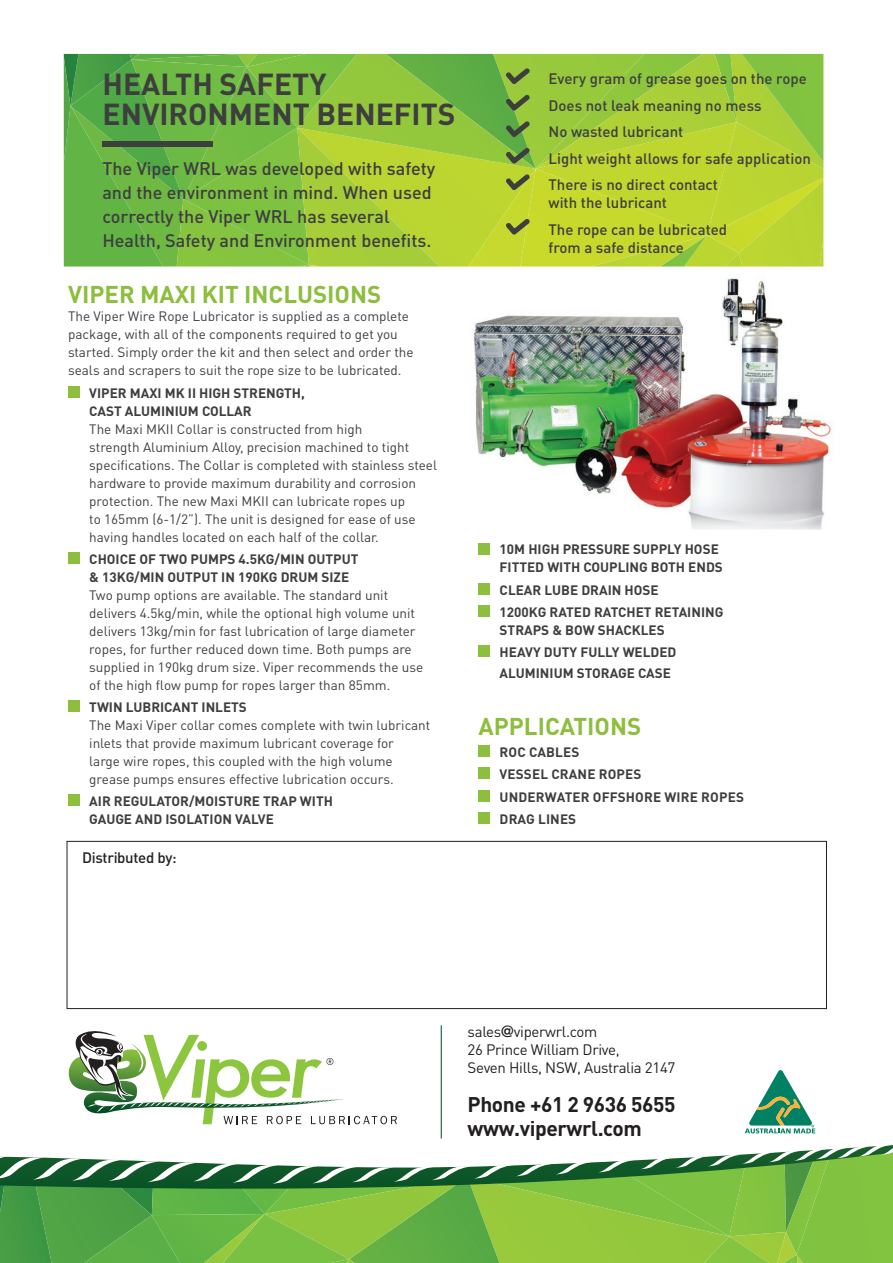
<style>
.page{position:relative;width:893px;height:1263px;background:#fff}
.page>*{position:absolute;margin:0;border:0;box-sizing:border-box;transform-origin:0 0}
.t1{font:700 30px/30px "DIN Pro";color:#3e3e3f}
.t2{font:700 24px "DIN Pro";color:#8dbe3e}
.t3{font:700 21px/24px "DIN Pro";letter-spacing:-.02em;color:#231f20}
.t4{font:500 18px/24px "DIN Pro";color:#3e3e3f}
.t5{font:500 15px/26.5px "DIN Pro";color:#3e3e3f}
.t6{font:15px/18px "DIN Pro";letter-spacing:-.02em;color:#231f20}
.t7{font:500 15px "DIN Pro";letter-spacing:-.02em;color:#231f20}
.t8{font:13.5px/18px "DIN Pro";color:#3e3e3f}
.t9{font:700 13.5px/22.2px "DIN Pro";color:#3e3e3f}
.s1{font-family:"Futura";font-weight:500}
</style>
<div class="page">
<svg style="left:0;top:1145px;width:893px;height:118px"></svg>
<svg style="left:745px;top:1070px;width:70px;height:63px"></svg>
<svg style="left:69px;top:1031px;width:328px;height:93px"></svg>
<hr style="left:441px;top:1025px;width:1px;height:113px;background:#004520">
<div style="left:67px;top:841px;width:760px;height:168px;border:1px solid #231f20"></div>
<img style="left:473px;top:278px;width:358px;height:252px">
<div style="left:68px;top:386px;width:12px;height:12px;background:#8dbe3e"></div>
<div style="left:68px;top:552px;width:12px;height:12px;background:#8dbe3e"></div>
<div style="left:68px;top:700px;width:12px;height:12px;background:#8dbe3e"></div>
<div style="left:68px;top:794px;width:12px;height:12px;background:#8dbe3e"></div>
<div style="left:478px;top:543px;width:12px;height:11px;background:#8dbe3e"></div>
<div style="left:478px;top:583px;width:12px;height:12px;background:#8dbe3e"></div>
<div style="left:478px;top:605px;width:12px;height:12px;background:#8dbe3e"></div>
<div style="left:478px;top:645px;width:12px;height:12px;background:#8dbe3e"></div>
<div style="left:478px;top:745px;width:12px;height:12px;background:#8dbe3e"></div>
<div style="left:478px;top:767px;width:12px;height:12px;background:#8dbe3e"></div>
<div style="left:478px;top:790px;width:12px;height:11px;background:#8dbe3e"></div>
<div style="left:478px;top:812px;width:12px;height:12px;background:#8dbe3e"></div>
<svg style="left:64px;top:54px;width:759px;height:212px"></svg>
<h1 class="t1" style="left:103px;top:68px;width:355px">HEALTH SAFETY<br>ENVIRONMENT BENEFITS</h1>
<p class="t5" style="left:549px;top:65px;width:264px">Every gram of grease goes on the rope<br>Does not leak meaning no mess<br>No wasted lubricant<br>Light weight allows for safe application<br>There is no direct contact</p>
<p class="t5" style="left:549px;top:189px;width:180px">with the lubricant<br>The rope can be lubricated</p>
<p class="t5" style="left:549px;top:233px;width:137px">from a safe distance</p>
<h3 class="t4" style="left:102px;top:156px;width:334px">The Viper WRL was developed with safety and the environment in mind. When used correctly the Viper WRL has several Health, Safety and Environment benefits.</h3>
<h2 class="t2" style="left:68px;top:278px;width:315px">VIPER MAXI KIT INCLUSIONS</h2>
<p class="t8" style="left:68px;top:307px;width:347px">The Viper Wire Rope Lubricator is supplied as a complete package, with all of the components required to get you started. Simply order the kit and then select and order the seals and scrapers to suit the rope size to be lubricated.</p>
<p class="t9" style="left:89px;top:383px;width:217px;line-height:18px">VIPER MAXI MK II HIGH STRENGTH,<br>CAST ALUMINIUM COLLAR</p>
<p class="t8" style="left:89px;top:419px;width:349px">The Maxi MKII Collar is constructed from high<br>strength Aluminium Alloy, precision machined to tight specifications. The Collar is completed with stainless steel hardware to provide maximum durability and corrosion protection. The new Maxi MKII can lubricate ropes up<br>to 165mm (6-1/2”). The unit is designed for ease of use having handles located on each half of the collar.</p>
<p class="t9" style="left:89px;top:549px;width:271px;line-height:18px">CHOICE OF TWO PUMPS 4.5KG/MIN OUTPUT &amp; 13KG/MIN OUTPUT IN 190KG DRUM SIZE</p>
<p class="t8" style="left:89px;top:585px;width:335px">Two pump options are available. The standard unit delivers 4.5kg/min, while the optional high volume unit delivers 13kg/min for fast lubrication of large diameter ropes, for further reduced down time. Both pumps are supplied in 190kg drum size. Viper recommends the use of the high flow pump for ropes larger than 85mm.</p>
<p class="t9" style="left:89px;top:695px;width:159px">TWIN LUBRICANT INLETS</p>
<p class="t8" style="left:89px;top:716px;width:342px">The Maxi Viper collar comes complete with twin lubricant inlets that provide maximum lubricant coverage for<br>large wire ropes, this coupled with the high volume grease pumps ensures effective lubrication occurs.</p>
<p class="t9" style="left:89px;top:792px;width:245px;line-height:18px">AIR REGULATOR/MOISTURE TRAP WITH<br>GAUGE AND ISOLATION VALVE</p>
<p class="t7" style="left:82px;top:848px;width:96px">Distributed by:</p>
<p class="t9" style="left:500px;top:540px;width:225px;line-height:18px">10M HIGH PRESSURE SUPPLY HOSE<br>FITTED WITH COUPLING BOTH ENDS</p>
<p class="t9" style="left:500px;top:578px;width:225px">CLEAR LUBE DRAIN HOSE<br>1200KG RATED RATCHET RETAINING</p>
<p class="t9" style="left:500px;top:618px;width:178px">STRAPS &amp; BOW SHACKLES<br>HEAVY DUTY FULLY WELDED</p>
<p class="t9" style="left:500px;top:662px;width:173px">ALUMINIUM STORAGE CASE</p>
<h2 class="t2" style="left:478px;top:710px;width:164px">APPLICATIONS</h2>
<p class="t9" style="left:500px;top:740px;width:246px">ROC CABLES<br>VESSEL CRANE ROPES<br>UNDERWATER OFFSHORE WIRE ROPES<br>DRAG LINES</p>
<p class="t6" style="left:468px;top:1022px;width:209px">sales<span class="s1">@</span>viperwrl.com<br>26 Prince William Drive,<br>Seven Hills, NSW, Australia 2147</p>
<h3 class="t3" style="left:468px;top:1091px;width:210px">Phone +61 2 9636 5655 www.viperwrl.com</h3>
</div>
